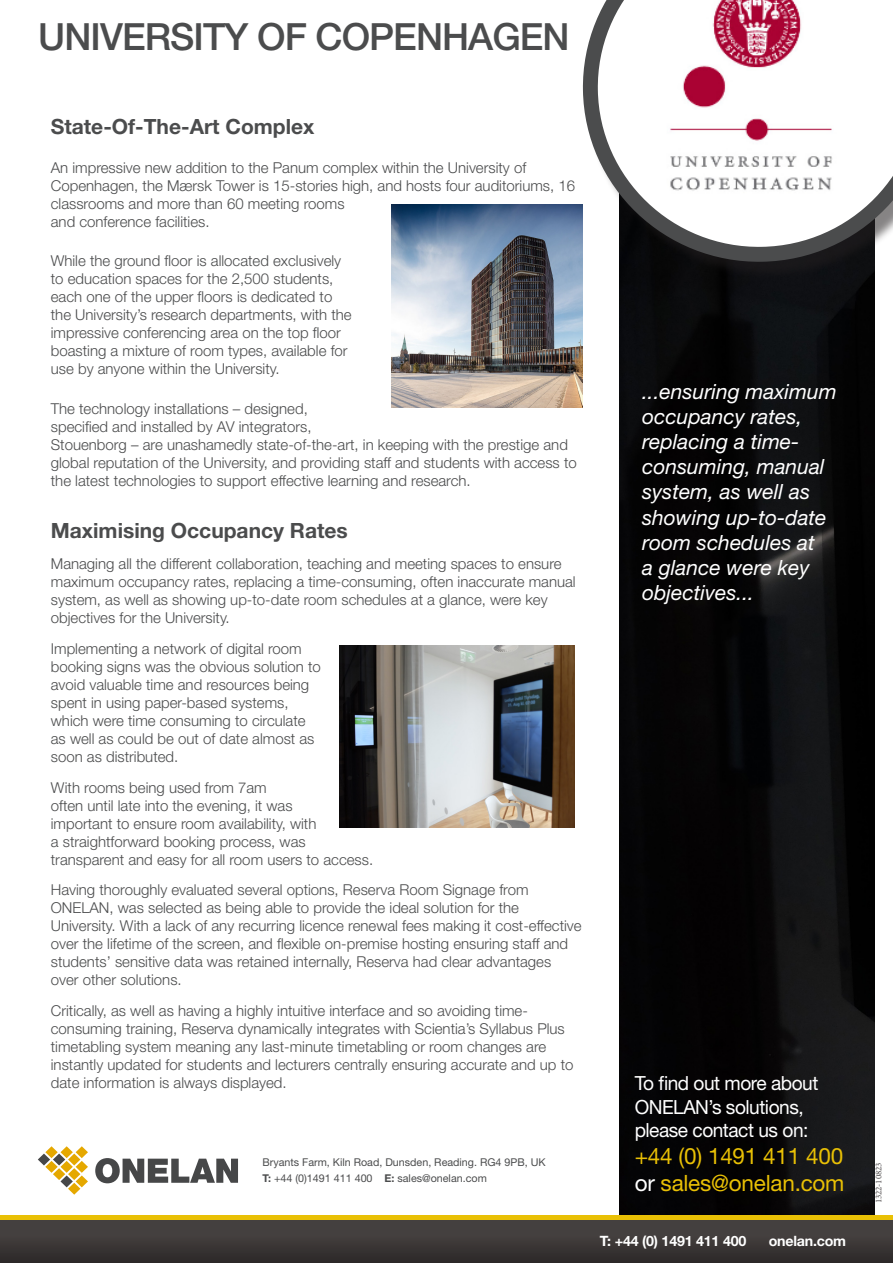
<style>
.page{position:relative;width:893px;height:1263px;background:#fff}
.page>*{position:absolute;margin:0;border:0;box-sizing:border-box;transform-origin:0 0}
.ONELAN_HEADER{font:500 37.5px "Helvetica Neue LT Std";letter-spacing:-.025em;color:#4b4c4d}
.cta1{font:22.5px/27px "Helvetica Neue LT Std";letter-spacing:-.01em;color:#e9c005}
.ONELAN_BULLET_1{font:italic 21px/25.2px "Helvetica Neue LT Std";color:#fff}
.ONELAN_SUBHEAD{font:700 21px "Helvetica Neue LT Std";color:#4b4c4d}
.ONELAN_HEADER-2{font:700 21px "Helvetica Neue LT Std";color:#4b4c4d}
.cta1-2{font:19.5px/23.4px "Helvetica Neue LT Std";letter-spacing:-.025em;color:#fff}
.ONELAN_SUBHEAD-2{font:300 15px/18px "Helvetica Neue LT Std";color:#4b4c4d}
.ONELAN_HEADER-3{font:300 15px/18px "Helvetica Neue LT Std";color:#4b4c4d}
.ONELAN_BODY{font:700 14.25px "Helvetica Neue LT Std";letter-spacing:-.015em;color:#fff}
.t1{font:10.8px/16px "Helvetica Neue LT Std";color:#4b4c4d}
.t2{font:9px "Minion Pro";letter-spacing:-.015em;color:#231f20}
.s1{color:#fff}
.s2{font-weight:700}
</style>
<div class="page">
<img style="left:620px;top:280px;width:255px;height:935px">
<div style="left:585px;top:0;width:308px;height:280px;background:#231f20;opacity:.55"></div>
<svg style="left:589px;top:0;width:304px;height:269px"></svg>
<svg style="left:0;top:1220px;width:893px;height:43px;background:#3c3737"></svg>
<div style="left:0;top:1215px;width:893px;height:5px;background:#e9c005"></div>
<img style="left:391px;top:205px;width:192px;height:203px">
<img style="left:339px;top:645px;width:236px;height:182px">
<svg style="left:38px;top:1146px;width:50px;height:49px"></svg>
<svg style="left:95px;top:1158px;width:143px;height:25px"></svg>
<p class="ONELAN_HEADER" style="left:38px;top:14px;width:533px">UNIVERSITY OF COPENHAGEN</p>
<p class="ONELAN_HEADER-2" style="left:51px;top:113px;width:265px">State-Of-The-Art Complex</p>
<p class="ONELAN_HEADER-3" style="left:51px;top:158px;width:526px">An impressive new addition to the Panum complex within the University of Copenhagen, the Mærsk Tower is 15-stories high, and hosts four auditoriums, 16 classrooms and more than 60 meeting rooms<br>and conference facilities.</p>
<p class="ONELAN_HEADER-3" style="left:51px;top:252px;width:302px">While the ground floor is allocated exclusively to education spaces for the 2,500 students, each one of the upper floors is dedicated to the University’s research departments, with the impressive conferencing area on the top floor boasting a mixture of room types, available for use by anyone within the University.</p>
<p class="ONELAN_HEADER-3" style="left:51px;top:399px;width:527px">The technology installations – designed,<br>specified and installed by AV integrators,<br>Stouenborg – are unashamedly state-of-the-art, in keeping with the prestige and global reputation of the University, and providing staff and students with access to the latest technologies to support effective learning and research.</p>
<p class="ONELAN_BULLET_1" style="left:642px;top:378px;width:196px">...ensuring maximum occupancy rates, replacing a time&shy;consuming, manual system, as well as showing up-to-date room schedules at<br>a glance were key objectives...</p>
<p class="ONELAN_SUBHEAD" style="left:51px;top:518px;width:299px">Maximising Occupancy Rates</p>
<p class="ONELAN_SUBHEAD-2" style="left:51px;top:554px;width:526px">Managing all the different collaboration, teaching and meeting spaces to ensure maximum occupancy rates, replacing a time-consuming, often inaccurate manual system, as well as showing up-to-date room schedules at a glance, were key objectives for the University.</p>
<p class="ONELAN_SUBHEAD-2" style="left:51px;top:639px;width:272px">Implementing a network of digital room booking signs was the obvious solution to avoid valuable time and resources being spent in using paper-based systems, which were time consuming to circulate as well as could be out of date almost as soon as distributed.</p>
<p class="ONELAN_SUBHEAD-2" style="left:51px;top:778px;width:324px">With rooms being used from 7am<br>often until late into the evening, it was<br>important to ensure room availability, with<br>a straightforward booking process, was transparent and easy for all room users to access.</p>
<p class="ONELAN_SUBHEAD-2" style="left:51px;top:881px;width:532px">Having thoroughly evaluated several options, Reserva Room Signage from ONELAN, was selected as being able to provide the ideal solution for the University. With a lack of any recurring licence renewal fees making it cost-effective over the lifetime of the screen, and flexible on-premise hosting ensuring staff and students’ sensitive data was retained internally, Reserva had clear advantages over other solutions.</p>
<p class="ONELAN_SUBHEAD-2" style="left:51px;top:1001px;width:524px">Critically, as well as having a highly intuitive interface and so avoiding time&shy;consuming training, Reserva dynamically integrates with Scientia’s Syllabus Plus timetabling system meaning any last-minute timetabling or room changes are instantly updated for students and lecturers centrally ensuring accurate and up to date information is always displayed.</p>
<p class="cta1-2" style="left:635px;top:1071px;width:185px">To find out more about<br>ONELAN’s solutions, please contact us on:</p>
<p class="cta1" style="left:635px;top:1142px;width:211px">+44 (0) 1491 411 400 <span class="s1">or</span> sales@onelan.com</p>
<p class="t1" style="left:262px;top:1154px;width:285px">Bryants Farm, Kiln Road, Dunsden, Reading. RG4 9PB, UK<br><span class="s2">T:</span> +44 (0)1491 411 400 <span class="s2">E:</span> sales@onelan.com</p>
<p class="t2" style="left:872px;top:1203px;width:42px;rotate:-90deg">1322-10823</p>
<p class="ONELAN_BODY" style="left:600px;top:1232px;width:148px">T: +44 (0) 1491 411 400</p>
<p class="ONELAN_BODY" style="left:769px;top:1232px;width:79px">onelan.com</p>
</div>
